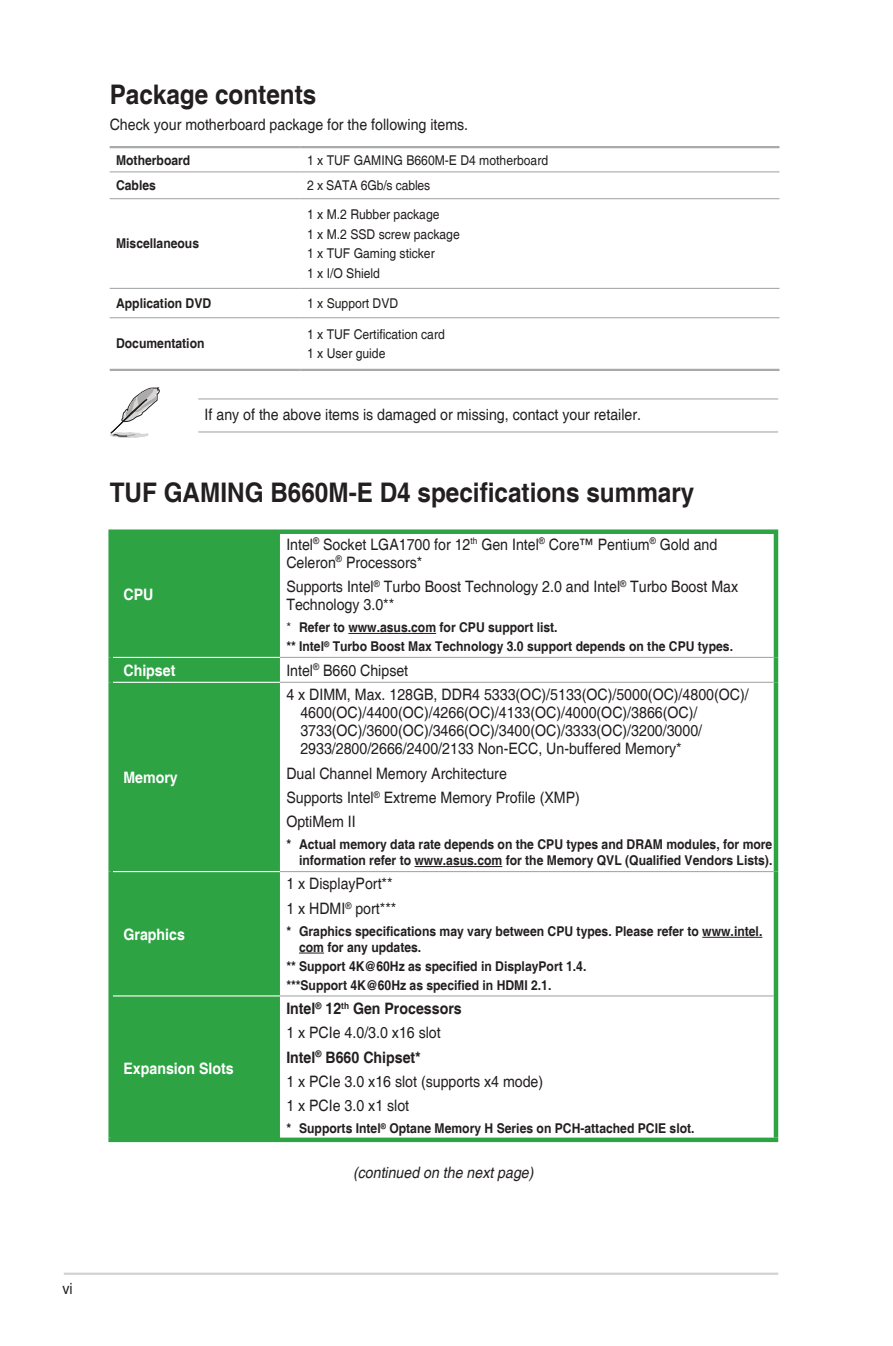
<style>
.page{position:relative;width:893px;height:1346px;background:#fff}
.page>*{position:absolute;margin:0;border:0;box-sizing:border-box;transform-origin:0 0}
.t1{font:700 27px "Helvetica";color:#231f20;scale:.9 1}
.t2{font:15.75px/24.3px "Helvetica";color:#231f20;scale:.9 1}
.t3{font:700 15.75px "Helvetica";color:#fff;scale:.9 1}
.t4{font:italic 15.75px "Helvetica";color:#231f20;scale:.9 1}
.t5{font:700 13.5px/18.9px "Helvetica";color:#231f20;scale:.9 1}
.t6{font:13.5px/19.8px "Helvetica";color:#231f20;scale:.9 1}
.s1{font-weight:400}
.s2{font-weight:700}
</style>
<div class="page">
<hr style="left:64px;top:1272px;width:714px;height:3px;background:#d1d2d4">
<hr style="left:110px;top:146px;width:191px;height:2px;background:#a8a9ad">
<hr style="left:301px;top:146px;width:478px;height:2px;background:#a8a9ad">
<hr style="left:110px;top:369px;width:191px;height:2px;background:#a8a9ad">
<hr style="left:301px;top:369px;width:478px;height:2px;background:#a8a9ad">
<hr style="left:110px;top:171px;width:191px;height:1px;background:#a8a9ad">
<hr style="left:301px;top:171px;width:478px;height:1px;background:#a8a9ad">
<hr style="left:110px;top:198px;width:191px;height:1px;background:#a8a9ad">
<hr style="left:301px;top:198px;width:478px;height:1px;background:#a8a9ad">
<hr style="left:110px;top:288px;width:191px;height:1px;background:#a8a9ad">
<hr style="left:301px;top:288px;width:478px;height:1px;background:#a8a9ad">
<hr style="left:110px;top:317px;width:191px;height:1px;background:#a8a9ad">
<hr style="left:301px;top:317px;width:478px;height:1px;background:#a8a9ad">
<div style="left:113px;top:534px;width:167px;height:603px;background:#2da343"></div>
<div style="left:108px;top:529px;width:172px;height:5px;background:#2da343"></div>
<div style="left:108px;top:534px;width:5px;height:123px;background:#2da343"></div>
<div style="left:280px;top:529px;width:498px;height:5px;background:#2da343"></div>
<hr style="left:774px;top:534px;width:4px;height:123px;background:#2da343">
<div style="left:108px;top:657px;width:5px;height:25px;background:#2da343"></div>
<hr style="left:774px;top:657px;width:4px;height:25px;background:#2da343">
<div style="left:108px;top:682px;width:5px;height:189px;background:#2da343"></div>
<hr style="left:774px;top:682px;width:4px;height:189px;background:#2da343">
<div style="left:108px;top:871px;width:5px;height:125px;background:#2da343"></div>
<hr style="left:774px;top:871px;width:4px;height:125px;background:#2da343">
<div style="left:108px;top:996px;width:5px;height:141px;background:#2da343"></div>
<hr style="left:774px;top:996px;width:4px;height:141px;background:#2da343">
<div style="left:108px;top:1137px;width:172px;height:5px;background:#2da343"></div>
<div style="left:280px;top:1137px;width:498px;height:5px;background:#2da343"></div>
<hr style="left:113px;top:657px;width:167px;height:1px;background:#fff">
<hr style="left:113px;top:682px;width:167px;height:1px;background:#fff">
<hr style="left:113px;top:871px;width:167px;height:1px;background:#fff">
<hr style="left:113px;top:995px;width:167px;height:1px;background:#fff">
<hr style="left:280px;top:657px;width:494px;height:1px;background:#a8a9ad">
<hr style="left:280px;top:682px;width:494px;height:1px;background:#a8a9ad">
<hr style="left:280px;top:871px;width:494px;height:1px;background:#a8a9ad">
<hr style="left:280px;top:995px;width:494px;height:1px;background:#a8a9ad">
<hr style="left:348px;top:633px;width:88px;height:1px;background:#231f20">
<hr style="left:414px;top:866px;width:88px;height:1px;background:#231f20">
<hr style="left:702px;top:937px;width:60px;height:1px;background:#231f20">
<svg style="left:299px;top:952px;width:25px;height:1px"></svg>
<hr style="left:198px;top:398px;width:580px;height:1px;background:#a8a9ad">
<hr style="left:198px;top:431px;width:580px;height:1px;background:#a8a9ad">
<svg style="left:110px;top:387px;width:50px;height:51px"></svg>
<h1 class="t1" style="left:110px;top:78px;width:231px">Package contents</h1>
<p class="t2" style="left:110px;top:113px;width:400px">Check your motherboard package for the following items.</p>
<p class="t5" style="left:116px;top:151px;width:84px">Motherboard</p>
<p class="t6" style="left:307px;top:151px;width:269px">1 x TUF GAMING B660M-E D4 motherboard</p>
<p class="t5" style="left:116px;top:177px;width:46px">Cables</p>
<p class="t6" style="left:307px;top:176px;width:138px">2 x SATA 6Gb/s cables</p>
<p class="t5" style="left:116px;top:235px;width:94px">Miscellaneous</p>
<p class="t6" style="left:307px;top:204px;width:171px">1 x M.2 Rubber package<br>1 x M.2 SSD screw package<br>1 x TUF Gaming sticker<br>1 x I/O Shield</p>
<p class="t5" style="left:116px;top:294px;width:107px">Application DVD</p>
<p class="t6" style="left:307px;top:294px;width:103px">1 x Support DVD</p>
<p class="t5" style="left:116px;top:335px;width:100px">Documentation</p>
<p class="t6" style="left:307px;top:324px;width:155px">1 x TUF Certification card<br>1 x User guide</p>
<p class="t2" style="left:205px;top:403px;width:486px">If any of the above items is damaged or missing, contact your retailer.</p>
<h1 class="t1" style="left:110px;top:475px;width:651px">TUF GAMING B660M-E D4 specifications summary</h1>
<p class="t3" style="left:123px;top:585px;width:35px">CPU</p>
<p class="t2" style="left:286px;top:536px;width:480px;line-height:18px">Intel<sup>®</sup> Socket LGA1700 for 12<sup>th</sup> Gen Intel<sup>®</sup> Core™ Pentium<sup>®</sup> Gold and<br>Celeron<sup>®</sup> Processors*</p>
<p class="t2" style="left:286px;top:578px;width:504px;line-height:18px">Supports Intel<sup>®</sup> Turbo Boost Technology 2.0 and Intel<sup>®</sup> Turbo Boost Max<br>Technology 3.0**</p>
<p class="t5" style="left:286px;top:618px;width:498px"><span class="s1">*</span> Refer to www.asus.com for CPU support list.<br>** Intel<sup>®</sup> Turbo Boost Max Technology 3.0 support depends on the CPU types.</p>
<p class="t3" style="left:123px;top:660px;width:59px">Chipset</p>
<p class="t2" style="left:286px;top:658px;width:137px">Intel<sup>®</sup> B660 Chipset</p>
<p class="t3" style="left:123px;top:767px;width:62px">Memory</p>
<p class="t3" style="left:123px;top:924px;width:70px">Graphics</p>
<p class="t3" style="left:123px;top:1058px;width:124px">Expansion Slots</p>
<p class="t2" style="left:300px;top:686px;width:500px;line-height:18px;text-indent:-14px">4 x DIMM, Max. 128GB, DDR4 5333(OC)/5133(OC)/5000(OC)/4800(OC)/ 4600(OC)/4400(OC)/4266(OC)/4133(OC)/4000(OC)/3866(OC)/ 3733(OC)/3600(OC)/3466(OC)/3400(OC)/3333(OC)/3200/3000/ 2933/2800/2666/2400/2133 Non-ECC, Un-buffered Memory*</p>
<p class="t2" style="left:286px;top:761px;width:328px">Dual Channel Memory Architecture<br>Supports Intel<sup>®</sup> Extreme Memory Profile (XMP)<br>OptiMem II</p>
<p class="t5" style="left:286px;top:837px;width:542px;line-height:15.8px;text-align:right">* Actual memory data rate depends on the CPU types and DRAM modules, for more information refer to www.asus.com for the Memory QVL (Qualified Vendors Lists).</p>
<p class="t2" style="left:286px;top:872px;width:124px">1 x DisplayPort**<br>1 x HDMI<sup>®</sup> port***</p>
<p class="t5" style="left:299px;top:924px;width:516px;line-height:15.8px;text-indent:-13px">* Graphics specifications may vary between CPU types. Please refer to www.intel. com for any updates.</p>
<p class="t5" style="left:286px;top:957px;width:335px">** Support 4K@60Hz as specified in DisplayPort 1.4. ***Support 4K@60Hz as specified in HDMI 2.1.</p>
<p class="t2" style="left:286px;top:997px;width:287px"><span class="s2">Intel</span><sup>®</sup> <span class="s2">12</span><sup>th</sup> <span class="s2">Gen Processors<br></span>1 x PCIe 4.0/3.0 x16 slot<br><span class="s2">Intel</span><sup>®</sup> <span class="s2">B660 Chipset*<br></span>1 x PCIe 3.0 x16 slot (supports x4 mode)<br>1 x PCIe 3.0 x1 slot</p>
<p class="t5" style="left:286px;top:1120px;width:455px">* Supports Intel<sup>®</sup> Optane Memory H Series on PCH-attached PCIE slot.</p>
<p class="t4" style="left:353px;top:1163px;width:206px">(continued on the nextpage)</p>
<p class="t2" style="left:63px;top:1276px;width:13px">vi</p>
</div>
